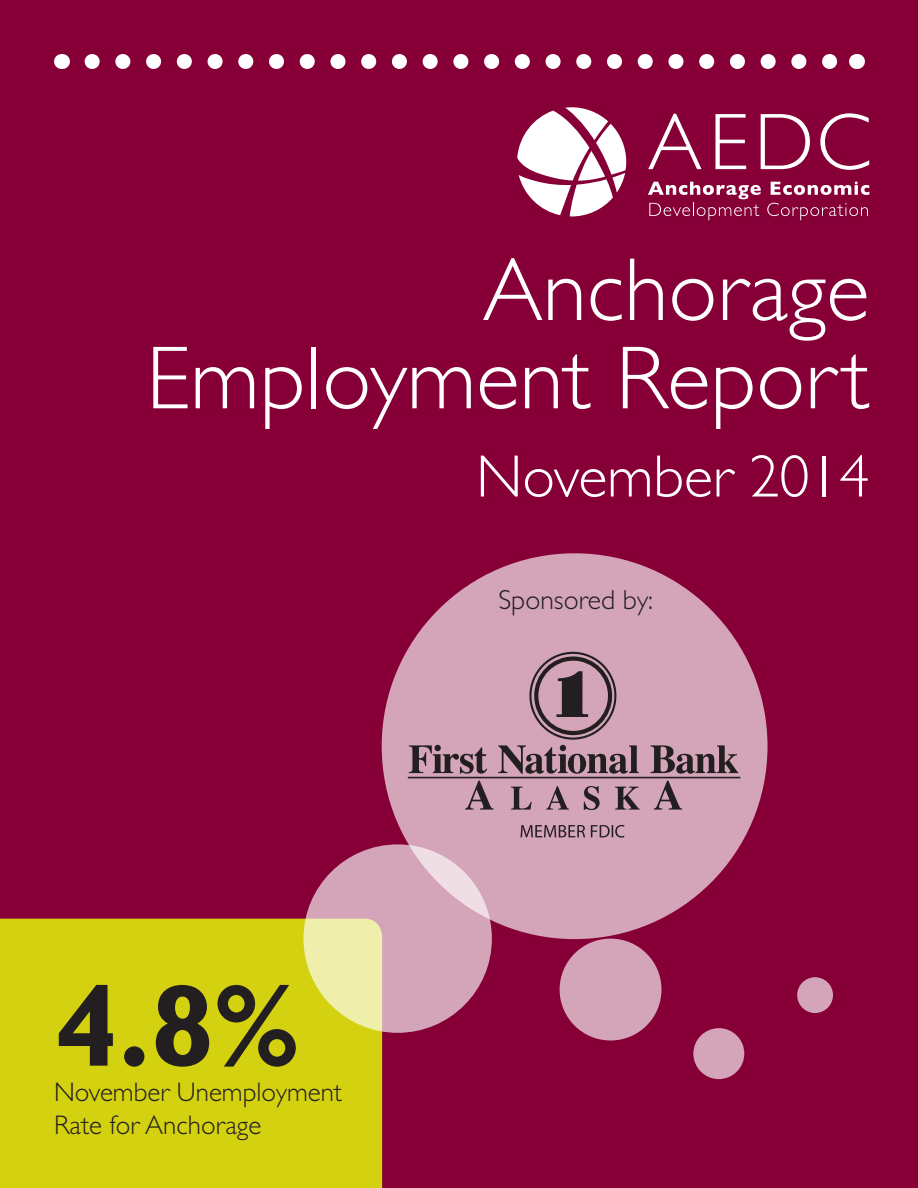
<style>
.page{position:relative;width:918px;height:1188px;background:#860037}
.page>*{position:absolute;margin:0;border:0;box-sizing:border-box;transform-origin:0 0}
.t1{font:700 116.85px "Gill Sans Std";color:#231f20}
.t2{font:300 90px/88.3px "Gill Sans Std";color:#fff;text-align:right}
.t3{font:300 60px "Gill Sans Std";color:#fff}
.t4{font:300 27.6px "Gill Sans Std";color:#231f20}
.t5{font:300 27px/32.4px "Gill Sans Std";color:#231f20}
</style>
<div class="page">
<div style="left:382px;top:553px;width:386px;height:386px;background:#d4a5b8;border-radius:50%"></div>
<div style="left:560px;top:939px;width:101px;height:101px;background:#d4a5b8;border-radius:50%"></div>
<div style="left:693px;top:1028px;width:51px;height:51px;background:#d4a5b8;border-radius:50%"></div>
<div style="left:797px;top:977px;width:36px;height:36px;background:#d4a5b8;border-radius:50%"></div>
<svg style="left:92px;top:54px;width:749px;height:15px"></svg>
<svg style="left:62px;top:54px;width:1px;height:15px"></svg>
<svg style="left:856px;top:54px;width:1px;height:15px"></svg>
<div style="left:0;top:919px;width:382px;height:269px;background:#d4d110"></div>
<svg style="left:303px;top:844px;width:189px;height:189px;background:#dcbab6"></svg>
<svg style="left:517px;top:107px;width:109px;height:109px"></svg>
<svg style="left:648px;top:114px;width:54px;height:55px"></svg>
<svg style="left:716px;top:114px;width:30px;height:55px"></svg>
<svg style="left:761px;top:114px;width:49px;height:55px"></svg>
<svg style="left:820px;top:113px;width:49px;height:57px;background:#9c2e5b"></svg>
<svg style="left:771px;top:182px;width:98px;height:13px"></svg>
<svg style="left:648px;top:182px;width:113px;height:38px;background:#9f3661"></svg>
<svg style="left:767px;top:203px;width:101px;height:17px;background:#952050"></svg>
<div style="left:534px;top:656px;width:78px;height:79px;border:4px solid #231f20;border-radius:50%"></div>
<div style="left:529px;top:652px;width:87px;height:88px;border:2px solid #231f20;border-radius:50%"></div>
<svg style="left:556px;top:671px;width:32px;height:46px"></svg>
<hr style="left:408px;top:777px;width:332px;height:1px;background:#231f20">
<svg style="left:409px;top:745px;width:329px;height:29px"></svg>
<svg style="left:465px;top:781px;width:217px;height:29px"></svg>
<svg style="left:521px;top:825px;width:103px;height:13px"></svg>
<h2 class="t2" style="left:146px;top:247px;width:725px">Anchorage<br>Employment Report</h2>
<h3 class="t3" style="left:476px;top:443px;width:395px">November 2014</h3>
<h1 class="t1" style="left:54px;top:957px;width:246px">4.8%</h1>
<p class="t5" style="left:54px;top:1077px;width:290px">November Unemployment<br>Rate for Anchorage</p>
<p class="t4" style="left:498px;top:584px;width:156px">Sponsored by:</p>
</div>
